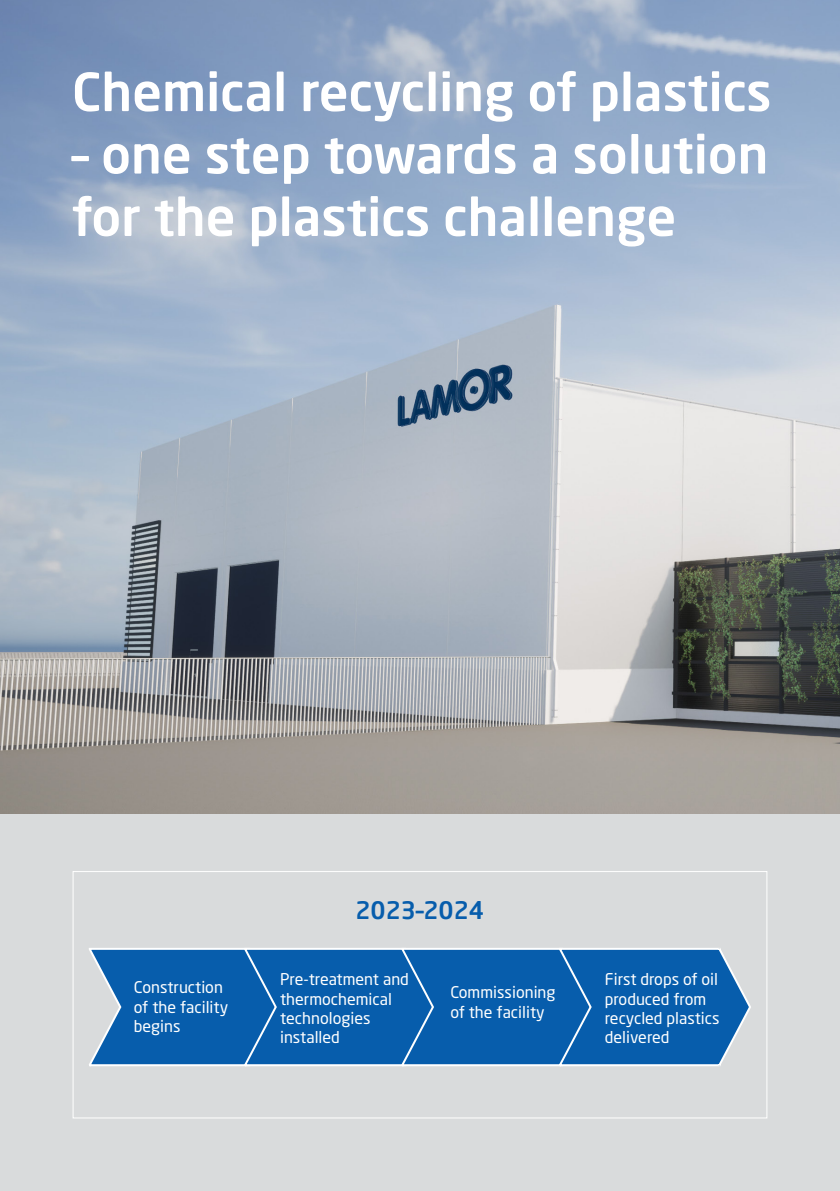
<style>
.page{position:relative;width:840px;height:1191px;background:#fff}
.page>*{position:absolute;margin:0;border:0;box-sizing:border-box;transform-origin:0 0}
.t1{font:500 52px/62.4px "Neo Sans Pro";color:#fff}
.t2{font:500 24px "Neo Sans Pro";color:#075dac}
.t3{font:16px/19.2px "Neo Sans W1 G";color:#fff}
</style>
<div class="page">
<div style="left:0;top:800px;width:839px;height:391px;background:#d9dbdc"></div>
<img style="left:0;top:0;width:839px;height:814px">
<div style="left:72px;top:871px;width:695px;height:247px;border:1px solid #fff"></div>
<svg style="left:89px;top:948px;width:662px;height:119px;background:#1d6bb2"></svg>
<p class="t1" style="left:72px;top:60px;width:700px">Chemical recycling of plastics</p>
<p class="t1" style="left:72px;top:122px;width:697px">– one step towards a solution for the plastics challenge</p>
<p class="t2" style="left:355px;top:895px;width:130px">2023–2024</p>
<p class="t3" style="left:134px;top:977px;width:96px">Construction of the facility begins</p>
<p class="t3" style="left:280px;top:969px;width:130px">Pre-treatment and thermochemical technologies installed</p>
<p class="t3" style="left:450px;top:982px;width:107px">Commissioning of the facility</p>
<p class="t3" style="left:604px;top:969px;width:116px">First drops of oil produced from recycled plastics delivered</p>
</div>
